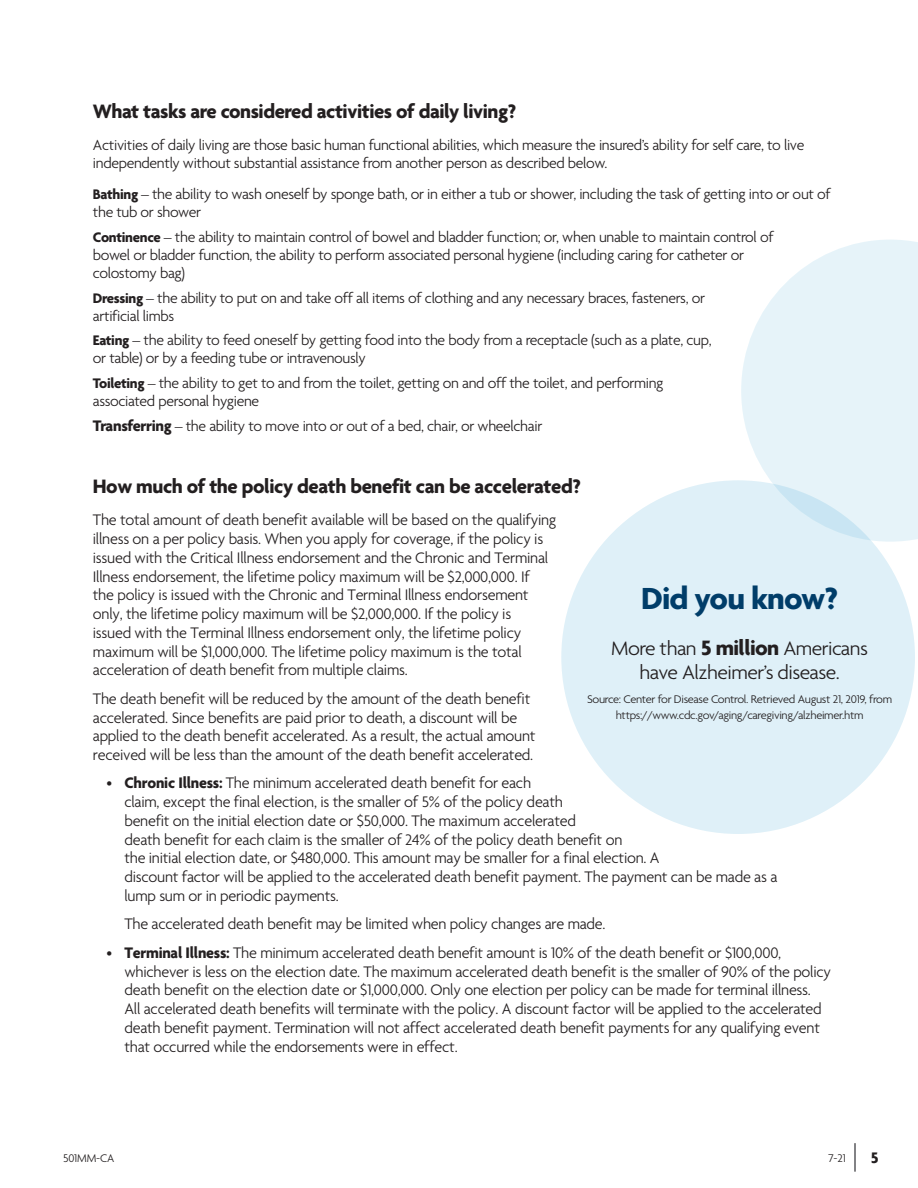
<style>
.page{position:relative;width:918px;height:1188px;background:#fff}
.page>*{position:absolute;margin:0;border:0;box-sizing:border-box;transform-origin:0 0}
.t1{font:700 33px "Agenda";letter-spacing:-.025em;color:#003d69}
.Body_Copy{font:700 21px "Agenda";letter-spacing:-.02em;color:#231f20}
.t2{font:300 21px/24px "Agenda";letter-spacing:-.025em;color:#231f20;text-align:center}
.t3{font:300 16.5px/18.8px "Agenda";letter-spacing:-.015em;color:#231f20}
.t4{font:700 16.5px "Agenda";color:#231f20}
.Body_Copy-2{font:300 15.75px/18px "Agenda";letter-spacing:-.02em;color:#231f20}
.t5{font:300 12px/16.5px "Agenda";letter-spacing:-.025em;color:#231f20;text-align:center}
.s1{font-weight:700;font-size:15px}
.s2{font-weight:700;font-size:16.5px}
.s3{font-weight:700}
.s4{font-weight:700;font-size:22.5px}
</style>
<div class="page">
<svg style="left:741px;top:240px;width:177px;height:302px;fill:#e6f3f9"></svg>
<div style="left:561px;top:480px;width:354px;height:354px;background:#dff0f8;border-radius:50%"></div>
<hr style="left:854px;top:1143px;width:2px;height:29px;background:#5a5a5d">
<p class="Body_Copy" style="left:93px;top:100px;width:425px">What tasks are considered activities of daily living?</p>
<p class="Body_Copy-2" style="left:93px;top:136px;width:713px">Activities of daily living are those basic human functional abilities, which measure the insured’s ability for self care, to live independently without substantial assistance from another person as described below.</p>
<p class="Body_Copy-2" style="left:93px;top:186px;width:739px"><span class="s1">Bathing</span> – the ability to wash oneself by sponge bath, or in either a tub or shower, including the task of getting into or out of the tub or shower</p>
<p class="Body_Copy-2" style="left:93px;top:229px;width:682px"><span class="s1">Continence</span> – the ability to maintain control of bowel and bladder function; or, when unable to maintain control of bowel or bladder function, the ability to perform associated personal hygiene (including caring for catheter or colostomy bag)</p>
<p class="Body_Copy-2" style="left:93px;top:289px;width:614px"><span class="s1">Dressing</span> – the ability to put on and take off all items of clothing and any necessary braces, fasteners, or artificial limbs</p>
<p class="Body_Copy-2" style="left:93px;top:332px;width:620px"><span class="s1">Eating</span> – the ability to feed oneself by getting food into the body from a receptacle (such as a plate, cup, or table) or by a feeding tube or intravenously</p>
<p class="Body_Copy-2" style="left:93px;top:375px;width:572px"><span class="s1">Toileting</span> – the ability to get to and from the toilet, getting on and off the toilet, and performing associated personal hygiene</p>
<p class="Body_Copy-2" style="left:93px;top:418px;width:451px"><span class="s2">Transferring</span> – the ability to move into or out of a bed, chair, or wheelchair</p>
<p class="Body_Copy" style="left:93px;top:475px;width:489px">How much of the policy death benefit can be accelerated?</p>
<p class="t3" style="left:93px;top:512px;width:465px">The total amount of death benefit available will be based on the qualifying illness on a per policy basis. When you apply for coverage, if the policy is issued with the Critical Illness endorsement and the Chronic and Terminal Illness endorsement, the lifetime policy maximum will be $2,000,000. If<br>the policy is issued with the Chronic and Terminal Illness endorsement only, the lifetime policy maximum will be $2,000,000. If the policy is<br>issued with the Terminal Illness endorsement only, the lifetime policy maximum will be $1,000,000. The lifetime policy maximum is the total acceleration of death benefit from multiple claims.</p>
<p class="t3" style="left:93px;top:690px;width:444px">The death benefit will be reduced by the amount of the death benefit accelerated. Since benefits are paid prior to death, a discount will be applied to the death benefit accelerated. As a result, the actual amount received will be less than the amount of the death benefit accelerated.</p>
<p class="t3" style="left:124px;top:775px;width:655px;text-indent:-18px">• <span class="s3">Chronic Illness:</span> The minimum accelerated death benefit for each<br>claim, except the final election, is the smaller of 5% of the policy death<br>benefit on the initial election date or $50,000. The maximum accelerated<br>death benefit for each claim is the smaller of 24% of the policy death benefit on<br>the initial election date, or $480,000. This amount may be smaller for a final election. A<br>discount factor will be applied to the accelerated death benefit payment. The payment can be made as a lump sum or in periodic payments.</p>
<p class="t3" style="left:124px;top:916px;width:483px">The accelerated death benefit may be limited when policy changes are made.</p>
<p class="t3" style="left:124px;top:944px;width:708px;text-indent:-18px">• <span class="s3">Terminal Illness:</span> The minimum accelerated death benefit amount is 10% of the death benefit or $100,000, whichever is less on the election date. The maximum accelerated death benefit is the smaller of 90% of the policy death benefit on the election date or $1,000,000. Only one election per policy can be made for terminal illness.<br>All accelerated death benefits will terminate with the policy. A discount factor will be applied to the accelerated death benefit payment. Termination will not affect accelerated death benefit payments for any qualifying event that occurred while the endorsements were in effect.</p>
<p class="t1" style="left:641px;top:581px;width:199px">Did you know?</p>
<p class="t2" style="left:611px;top:637px;width:258px">More than <span class="s4">5 million</span> Americans have Alzheimer’s disease.</p>
<p class="t5" style="left:587px;top:691px;width:307px">Source: Center for Disease Control. Retrieved August 21, 2019, from https://www.cdc.gov/aging/caregiving/alzheimer.htm</p>
<p class="t5" style="left:63px;top:1150px;width:53px">501MM-CA</p>
<p class="t5" style="left:828px;top:1150px;width:19px">7-21</p>
<p class="t4" style="left:871px;top:1149px;width:9px">5</p>
</div>
